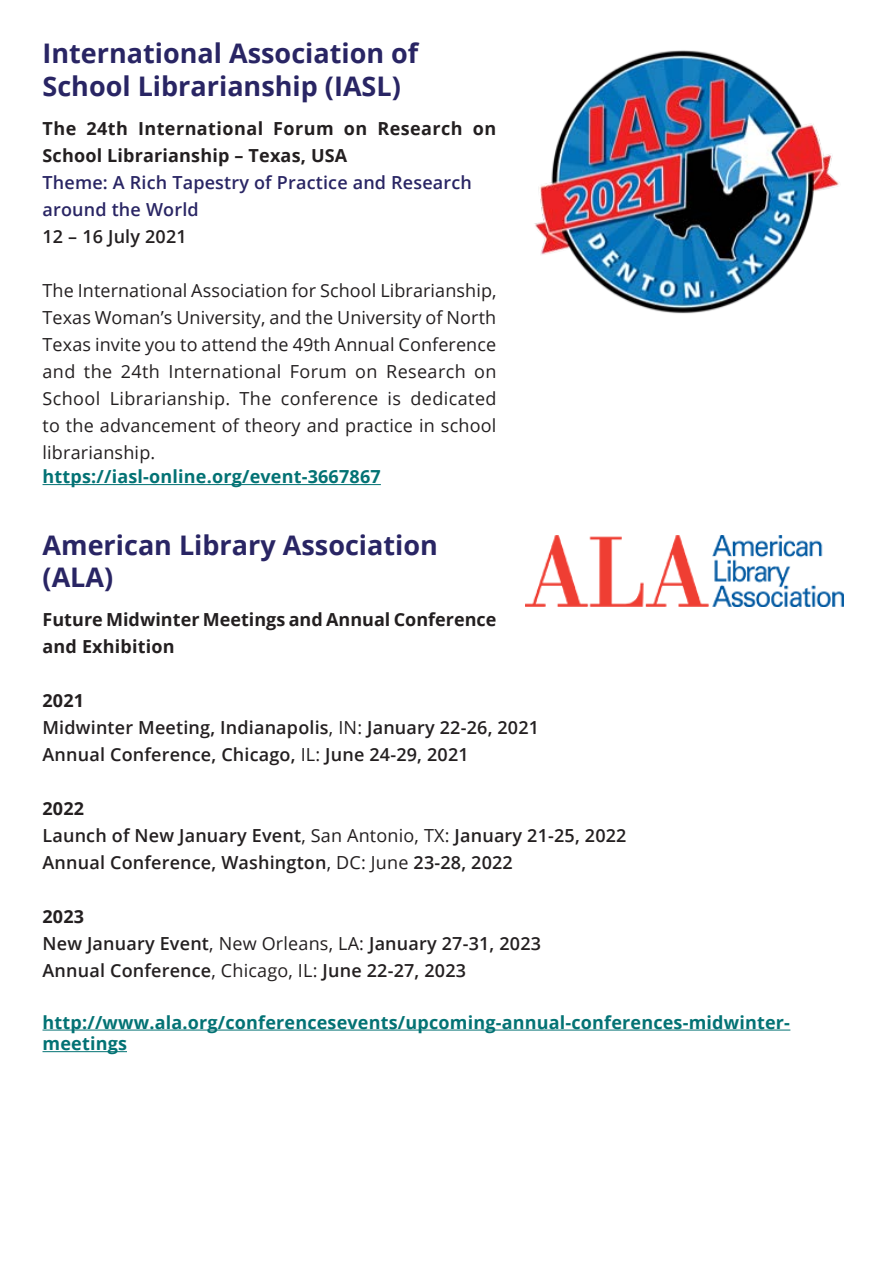
<style>
.page{position:relative;width:893px;height:1263px;background:#fff}
.page>*{position:absolute;margin:0;border:0;box-sizing:border-box;transform-origin:0 0}
.Section_Heading{font:700 27px/32.4px "Open Sans";color:#292564}
.t1{font:600 18px "Open Sans";letter-spacing:.01em;color:#231f20}
.t2{font:18px/27px "Open Sans";letter-spacing:.01em;color:#231f20;text-align:justify}
.t3{font:700 18px/27px "Open Sans";letter-spacing:.01em;color:#231f20}
.Links{font:700 18px/21.6px "Open Sans";letter-spacing:.01em;color:#037274}
.t4{font:600 18px/27px "Open Sans";letter-spacing:.01em;color:#292564}
.s1{font-weight:400}
</style>
<div class="page">
<hr style="left:43px;top:484px;width:338px;height:1px;background:#037274">
<hr style="left:43px;top:1029px;width:747px;height:1px;background:#037274">
<hr style="left:43px;top:1051px;width:84px;height:1px;background:#037274">
<img style="left:534px;top:50px;width:305px;height:264px">
<img style="left:525px;top:536px;width:318px;height:70px">
<h2 class="Section_Heading" style="left:43px;top:37px;width:377px">International Association of<br>School Librarianship (IASL)</h2>
<p class="t3" style="left:43px;top:114px;width:455px">The 24th International Forum on Research on<br>School Librarianship – Texas, USA</p>
<p class="t4" style="left:43px;top:168px;width:431px">Theme: A Rich Tapestry of Practice and Research around the World</p>
<p class="t1" style="left:43px;top:224px;width:146px">12 – 16 July 2021</p>
<p class="t2" style="left:43px;top:276px;width:456px">The International Association for School Librarianship, Texas Woman’s University, and the University of North Texas invite you to attend the 49th Annual Conference and the 24th International Forum on Research on School Librarianship. The conference is dedicated to the advancement of theory and practice in school librarianship.</p>
<p class="Links" style="left:43px;top:465px;width:340px">https://iasl-online.org/event-3667867</p>
<h2 class="Section_Heading" style="left:43px;top:528px;width:397px">American Library Association (ALA)</h2>
<p class="t3" style="left:43px;top:605px;width:455px">Future Midwinter Meetings and Annual Conference and Exhibition</p>
<p class="t3" style="left:43px;top:686px;width:43px">2021</p>
<p class="t1" style="left:43px;top:715px;width:498px">Midwinter Meeting, Indianapolis<span class="s1">, IN:</span> January 22-26, 2021</p>
<p class="t1" style="left:43px;top:742px;width:428px">Annual Conference, Chicago, <span class="s1">IL:</span> June 24-29, 2021</p>
<p class="t3" style="left:43px;top:794px;width:43px">2022</p>
<p class="t1" style="left:43px;top:823px;width:585px">Launch of New January Event<span class="s1">, San Antonio, TX:</span> January 21-25, 2022</p>
<p class="t1" style="left:43px;top:850px;width:472px">Annual Conference, Washington<span class="s1">, DC: June</span> 23-28, 2022</p>
<p class="t3" style="left:43px;top:902px;width:43px">2023</p>
<p class="t1" style="left:43px;top:931px;width:500px">New January Event<span class="s1">, New Orleans, LA:</span> January 27-31, 2023</p>
<p class="t1" style="left:43px;top:958px;width:425px">Annual Conference<span class="s1">, Chicago, IL:</span> June 22-27, 2023</p>
<p class="Links" style="left:43px;top:1011px;width:749px">http://www.ala.org/conferencesevents/upcoming-annual-conferences-midwinter&shy;meetings</p>
</div>
